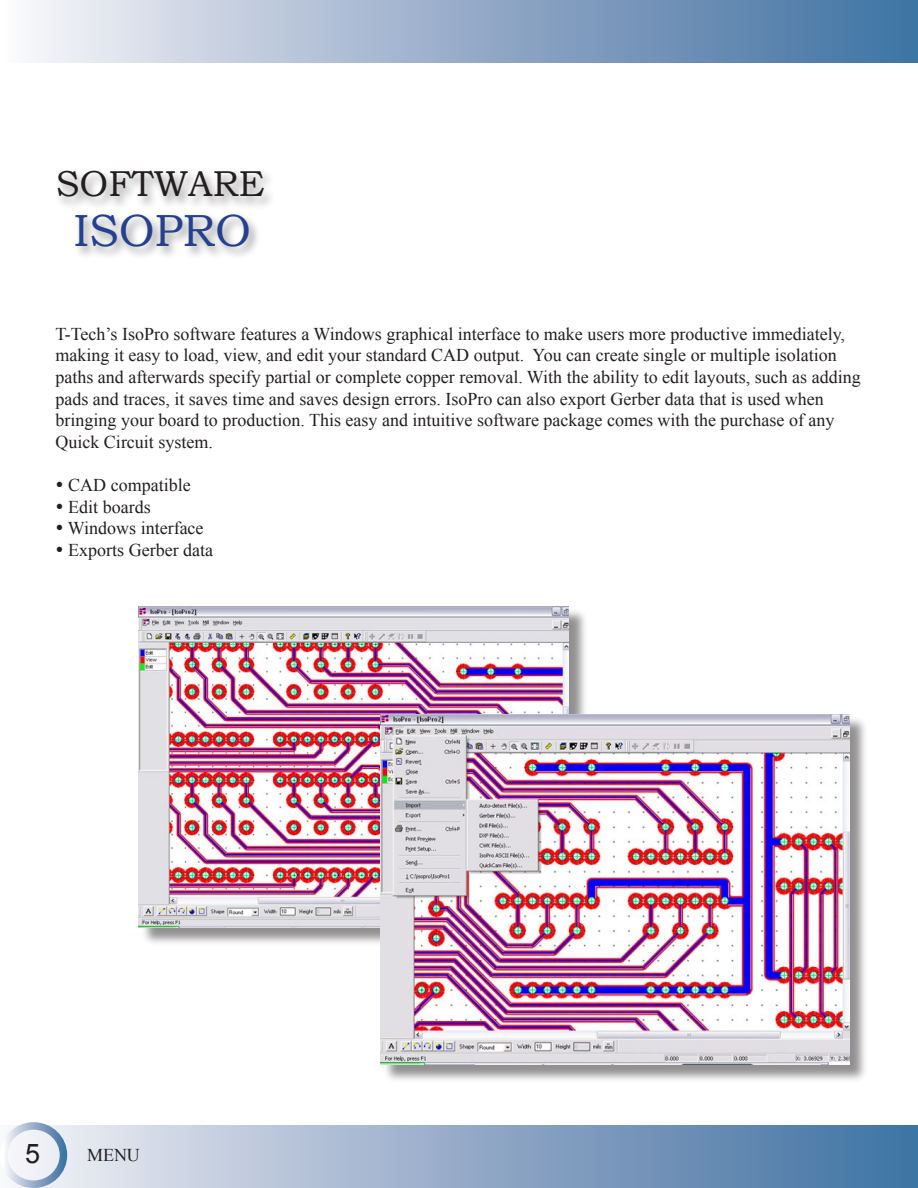
<style>
.page{position:relative;width:918px;height:1188px;background:#fff}
.page>*{position:absolute;margin:0;border:0;box-sizing:border-box;transform-origin:0 0}
.t1{font:45px "Bookman Old Style";color:#24408e}
.t2{font:36px "Bookman Old Style";color:#221e1f}
.t3{font:27px "Arial";color:#221e1f}
.t4{font:18px/21.6px "Times New Roman";color:#221e1f}
</style>
<div class="page">
<div style="left:0;top:1125px;width:918px;height:63px;background:linear-gradient(to right,#f2eef5,#3d6fa0)"></div>
<div style="left:0;top:0;width:918px;height:63px;background:linear-gradient(to right,#f8f3f8,#3c6da0)"></div>
<div style="left:0;top:1122px;width:67px;height:66px;border:8px solid #fff;border-radius:50%"></div>
<div style="left:53px;top:167px;width:224px;height:45px;background:#221e1f;opacity:.5"></div>
<div style="left:72px;top:211px;width:191px;height:51px;background:#221e1f;opacity:.5"></div>
<div style="left:139px;top:607px;width:450px;height:340px;background:#221e1f;opacity:.5"></div>
<img style="left:138px;top:606px;width:431px;height:321px">
<div style="left:381px;top:715px;width:488px;height:370px;background:#221e1f;opacity:.5"></div>
<img style="left:380px;top:714px;width:469px;height:350px">
<h2 class="t2" style="left:56px;top:160px;width:210px">SOFTWARE</h2>
<h1 class="t1" style="left:74px;top:201px;width:179px">ISOPRO</h1>
<p class="t4" style="left:56px;top:323px;width:807px">T-Tech’s IsoPro software features a Windows graphical interface to make users more productive immediately, making it easy to load, view, and edit your standard CAD output. You can create single or multiple isolation paths and afterwards specify partial or complete copper removal. With the ability to edit layouts, such as adding pads and traces, it saves time and saves design errors. IsoPro can also export Gerber data that is used when bringing your board to production. This easy and intuitive software package comes with the purchase of any Quick Circuit system.</p>
<p class="t4" style="left:56px;top:474px;width:137px">• CAD compatible</p>
<p class="t4" style="left:56px;top:495px;width:97px">• Edit boards</p>
<p class="t4" style="left:56px;top:517px;width:150px">• Windows interface</p>
<p class="t4" style="left:56px;top:539px;width:159px">• Exports Gerber data</p>
<h3 class="t3" style="left:25px;top:1136px;width:17px">5</h3>
<p class="t4" style="left:87px;top:1144px;width:54px">MENU</p>
</div>
